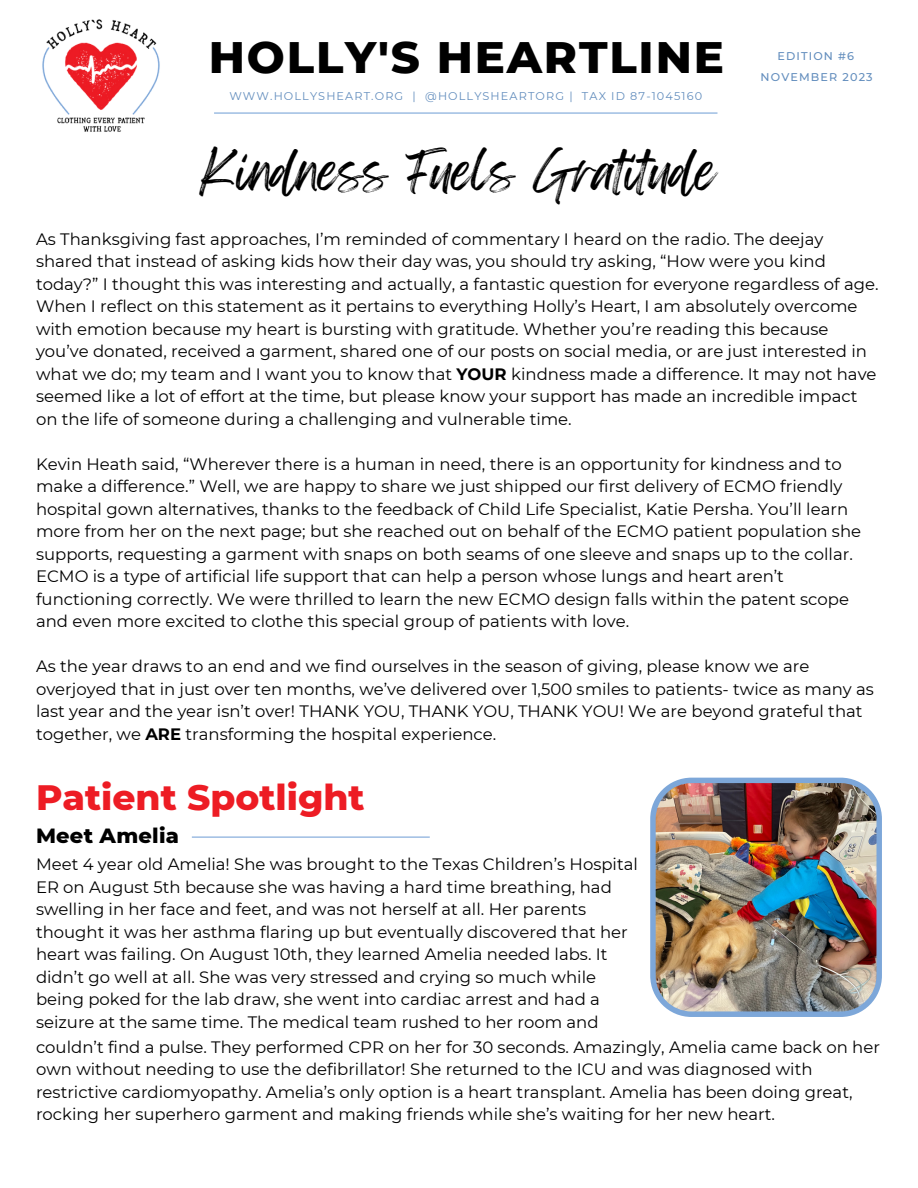
<style>
.page{position:relative;width:918px;height:1188px;background:#fff}
.page>*{position:absolute;margin:0;border:0;box-sizing:border-box;transform-origin:0 0}
.t1{font:45px "Feeling Passionate";color:#000}
.t2{font:800 45px "Montserrat";letter-spacing:.04em;color:#000}
.t3{font:800 36px "Montserrat";color:#ed1c24}
.t4{font:800 21px "Montserrat";letter-spacing:.01em;color:#000}
.t5{font:16.5px/22.5px "Montserrat";color:#000}
.t6{font:11.25px "Montserrat";letter-spacing:.1em;color:#628dbd}
.t7{font:500 11.25px "Montserrat";letter-spacing:.1em;color:#628dbd}
.s1{font-weight:700}
</style>
<div class="page">
<hr style="left:214px;top:112px;width:503px;height:2px;background:#7da7d9">
<img style="left:42px;top:19px;width:118px;height:113px">
<img style="left:650px;top:778px;width:232px;height:239px">
<hr style="left:192px;top:837px;width:238px;height:1px;background:#7da7d9">
<p class="t2" style="left:209px;top:29px;width:517px">HOLLY'S HEARTLINE</p>
<p class="t6" style="left:229px;top:89px;width:474px">WWW.HOLLYSHEART.ORG | @HOLLYSHEARTORG | TAX ID 87-1045160</p>
<p class="t1" style="left:200px;top:135px;width:517px">Kindness Fuels Gratitude</p>
<p class="t7" style="left:778px;top:49px;width:78px">EDITION #6</p>
<p class="t7" style="left:761px;top:70px;width:113px">NOVEMBER 2023</p>
<p class="t5" style="left:36px;top:228px;width:844px">As Thanksgiving fast approaches, I’m reminded of commentary I heard on the radio. The deejay shared that instead of asking kids how their day was, you should try asking, “How were you kind today?” I thought this was interesting and actually, a fantastic question for everyone regardless of age.<br>When I reflect on this statement as it pertains to everything Holly’s Heart, I am absolutely overcome with emotion because my heart is bursting with gratitude. Whether you’re reading this because you’ve donated, received a garment, shared one of our posts on social media, or are just interested in what we do; my team and I want you to know that <span class="s1">YOUR</span> kindness made a difference. It may not have seemed like a lot of effort at the time, but please know your support has made an incredible impact on the life of someone during a challenging and vulnerable time.</p>
<p class="t5" style="left:36px;top:453px;width:827px">Kevin Heath said, “Wherever there is a human in need, there is an opportunity for kindness and to make a difference.” Well, we are happy to share we just shipped our first delivery of ECMO friendly hospital gown alternatives, thanks to the feedback of Child Life Specialist, Katie Persha. You’ll learn more from her on the next page; but she reached out on behalf of the ECMO patient population she supports, requesting a garment with snaps on both seams of one sleeve and snaps up to the collar.<br>ECMO is a type of artificial life support that can help a person whose lungs and heart aren’t functioning correctly. We were thrilled to learn the new ECMO design falls within the patent scope and even more excited to clothe this special group of patients with love.</p>
<p class="t5" style="left:36px;top:655px;width:839px">As the year draws to an end and we find ourselves in the season of giving, please know we are overjoyed that in just over ten months, we’ve delivered over 1,500 smiles to patients- twice as many as last year and the year isn’t over! THANK YOU, THANK YOU, THANK YOU! We are beyond grateful that together, we <span class="s1">ARE</span> transforming the hospital experience.</p>
<p class="t3" style="left:36px;top:775px;width:330px">Patient Spotlight</p>
<p class="t4" style="left:36px;top:823px;width:144px">Meet Amelia</p>
<p class="t5" style="left:36px;top:853px;width:603px">Meet 4 year old Amelia! She was brought to the Texas Children’s Hospital ER on August 5th because she was having a hard time breathing, had swelling in her face and feet, and was not herself at all. Her parents thought it was her asthma flaring up but eventually discovered that her heart was failing. On August 10th, they learned Amelia needed labs. It didn’t go well at all. She was very stressed and crying so much while being poked for the lab draw, she went into cardiac arrest and had a seizure at the same time. The medical team rushed to her room and</p>
<p class="t5" style="left:36px;top:1036px;width:845px">couldn’t find a pulse. They performed CPR on her for 30 seconds. Amazingly, Amelia came back on her own without needing to use the defibrillator! She returned to the ICU and was diagnosed with restrictive cardiomyopathy. Amelia’s only option is a heart transplant. Amelia has been doing great, rocking her superhero garment and making friends while she’s waiting for her new heart.</p>
</div>
